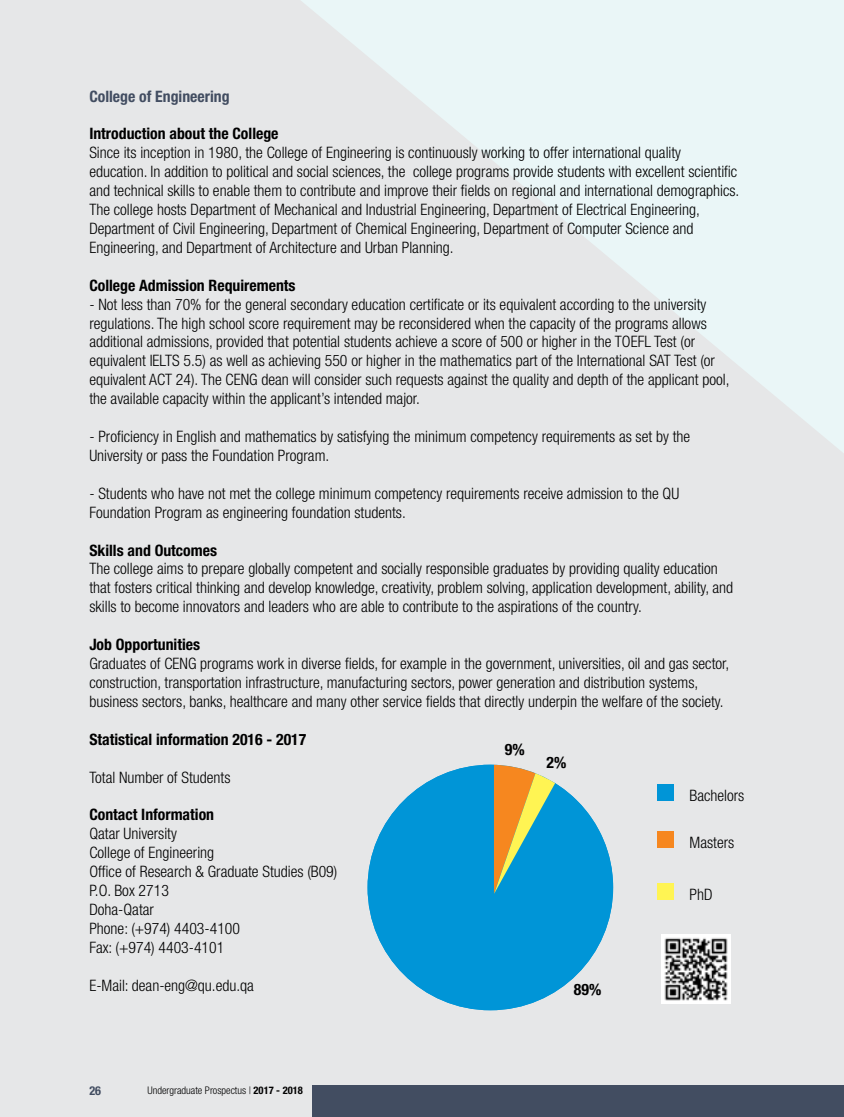
<style>
.page{position:relative;width:844px;height:1117px;background:#fff}
.page>*{position:absolute;margin:0;border:0;box-sizing:border-box;transform-origin:0 0}
.t1{font:300 condensed 15.75px/18.9px "Helvetica Neue";color:#000}
.t2{font:700 condensed 15.75px "Helvetica Neue";color:#000}
.t3{font:700 condensed 15.75px "Helvetica Neue";color:#424d61}
.t4{font:700 condensed 12.25px "Helvetica Neue";color:#424d61}
.t5{font:300 condensed 10.5px "Helvetica Neue";color:#000}
.s1{font-weight:700}
</style>
<div class="page">
<div style="left:0;top:0;width:843px;height:1116px;background:#e6e7e8"></div>
<svg style="left:301px;top:0;width:542px;height:452px;fill:#e9f4f5"></svg>
<div style="left:313px;top:1085px;width:530px;height:31px;background:#424d61"></div>
<svg style="left:367px;top:764px;width:246px;height:245px;fill:#0095d7"></svg>
<svg style="left:494px;top:764px;width:61px;height:129px;background:#8ea581"></svg>
<div style="left:657px;top:784px;width:16px;height:16px;background:#0095d7"></div>
<div style="left:657px;top:831px;width:16px;height:16px;background:#f6871f"></div>
<div style="left:657px;top:882px;width:16px;height:16px;background:#fff453"></div>
<img style="left:661px;top:934px;width:68px;height:69px">
<p class="t3" style="left:89px;top:86px;width:142px">College of Engineering</p>
<p class="t2" style="left:89px;top:124px;width:191px">Introduction about the College</p>
<p class="t1" style="left:89px;top:143px;width:651px">Since its inception in 1980, the College of Engineering is continuously working to offer international quality education. In addition to political and social sciences, the college programs provide students with excellent scientific and technical skills to enable them to contribute and improve their fields on regional and international demographics.<br>The college hosts Department of Mechanical and Industrial Engineering, Department of Electrical Engineering, Department of Civil Engineering, Department of Chemical Engineering, Department of Computer Science and Engineering, and Department of Architecture and Urban Planning.</p>
<p class="t2" style="left:89px;top:275px;width:208px">College Admission Requirements</p>
<p class="t1" style="left:89px;top:294px;width:641px">- Not less than 70% for the general secondary education certificate or its equivalent according to the university regulations. The high school score requirement may be reconsidered when the capacity of the programs allows additional admissions, provided that potential students achieve a score of 500 or higher in the TOEFL Test (or equivalent IELTS 5.5) as well as achieving 550 or higher in the mathematics part of the International SAT Test (or equivalent ACT 24). The CENG dean will consider such requests against the quality and depth of the applicant pool, the available capacity within the applicant’s intended major.</p>
<p class="t1" style="left:89px;top:427px;width:602px">- Proficiency in English and mathematics by satisfying the minimum competency requirements as set by the<br>University or pass the Foundation Program.</p>
<p class="t1" style="left:89px;top:483px;width:591px">- Students who have not met the college minimum competency requirements receive admission to the QU<br>Foundation Program as engineering foundation students.</p>
<p class="t2" style="left:89px;top:540px;width:129px">Skills and Outcomes</p>
<p class="t1" style="left:89px;top:559px;width:645px">The college aims to prepare globally competent and socially responsible graduates by providing quality education that fosters critical thinking and develop knowledge, creativity, problem solving, application development, ability, and skills to become innovators and leaders who are able to contribute to the aspirations of the country.</p>
<p class="t2" style="left:89px;top:634px;width:112px">Job Opportunities</p>
<p class="t1" style="left:89px;top:653px;width:641px">Graduates of CENG programs work in diverse fields, for example in the government, universities, oil and gas sector, construction, transportation infrastructure, manufacturing sectors, power generation and distribution systems, business sectors, banks, healthcare and many other service fields that directly underpin the welfare of the society.</p>
<p class="t2" style="left:89px;top:729px;width:218px">Statistical information 2016 - 2017</p>
<p class="t1" style="left:89px;top:767px;width:143px">Total Number of Students</p>
<p class="t2" style="left:89px;top:805px;width:126px">Contact Information</p>
<p class="t1" style="left:89px;top:823px;width:249px">Qatar University<br>College of Engineering<br>Office of Research &amp; Graduate Studies (B09)<br>P.O. Box 2713<br>Doha-Qatar<br>Phone: (+974) 4403-4100<br>Fax: (+974) 4403-4101</p>
<p class="t1" style="left:89px;top:975px;width:166px">E-Mail: dean-eng@qu.edu.qa</p>
<p class="t2" style="left:504px;top:739px;width:21px">9%</p>
<p class="t2" style="left:546px;top:753px;width:21px">2%</p>
<p class="t1" style="left:689px;top:785px;width:56px">Bachelors</p>
<p class="t1" style="left:689px;top:833px;width:46px">Masters</p>
<p class="t1" style="left:689px;top:884px;width:25px">PhD</p>
<p class="t2" style="left:573px;top:980px;width:29px">89%</p>
<p class="t4" style="left:89px;top:1083px;width:13px">26</p>
<p class="t5" style="left:147px;top:1083px;width:157px">Undergraduate Prospectus | <span class="s1">2017 - 2018</span></p>
</div>
